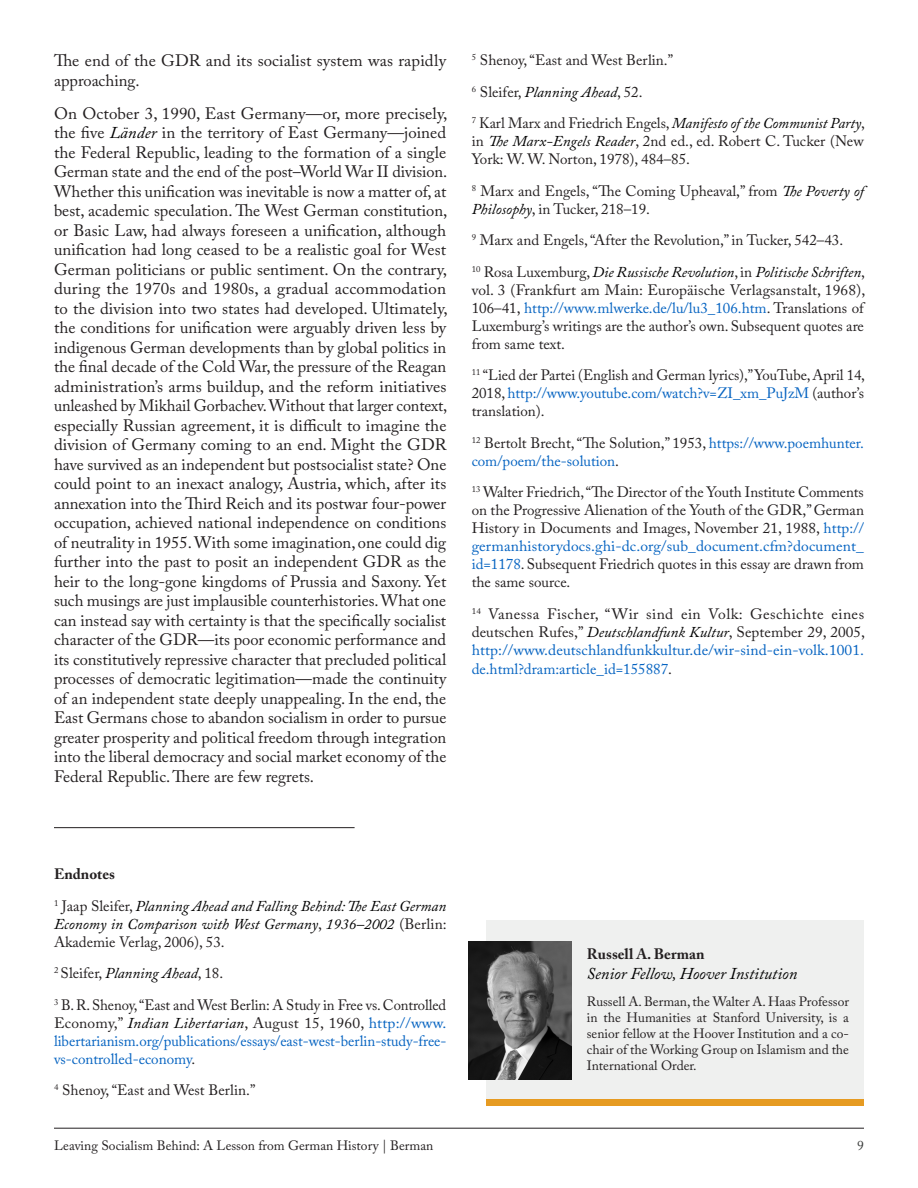
<style>
.page{position:relative;width:918px;height:1188px;background:#fff}
.page>*{position:absolute;margin:0;border:0;box-sizing:border-box;transform-origin:0 0}
.Paragraph_Style_Just{font:16.5px/19.5px "Adobe Caslon Pro";color:#231f20}
.t1{font:italic 16.5px "Adobe Caslon Pro";color:#000}
.Paragraph_Style_Just-2{font:15px/18px "Adobe Caslon Pro";color:#231f20;text-align:justify}
.Paragraph_Style_Just-3{font:15px/18px "Adobe Caslon Pro";color:#0563c1;text-align:justify}
.Paragraph_Style_Just-4{font:italic 15px/18px "Adobe Caslon Pro";letter-spacing:.005em;color:#000;text-align:justify}
.Paragraph_Style_Just-5{font:700 15px "Adobe Caslon Pro";color:#231f20}
.t2{font:13.5px/16.2px "Adobe Caslon Pro";color:#231f20;text-align:justify}
.t3{font:13.5px "Adobe Caslon Pro";color:#383a39}
.s1{font-style:italic;color:#000}
.s2{font-style:normal;color:#231f20}
.s3{color:#0563c1}
.s4{color:#231f20}
</style>
<div class="page">
<hr style="left:54px;top:1128px;width:810px;height:1px;background:#231f20">
<div style="left:487px;top:921px;width:377px;height:184px;background:#eff0ef"></div>
<img style="left:468px;top:942px;width:104px;height:138px">
<div style="left:487px;top:1099px;width:377px;height:6px;background:#e69b22"></div>
<hr style="left:54px;top:827px;width:301px;height:1px;background:#231f20">
<p class="Paragraph_Style_Just" style="left:54px;top:51px;width:394px">The end of the GDR and its socialist system was rapidly approaching.</p>
<p class="Paragraph_Style_Just" style="left:54px;top:103px;width:395px;text-align:justify">On October 3, 1990, East Germany—or, more precisely, the five <span class="s1">Länder</span> in the territory of East Germany—joined the Federal Republic, leading to the formation of a single German state and the end of the post–World War II division.<br>Whether this unification was inevitable is now a matter of, at best, academic speculation. The West German constitution, or Basic Law, had always foreseen a unification, although unification had long ceased to be a realistic goal for West German politicians or public sentiment. On the contrary, during the 1970s and 1980s, a gradual accommodation to the division into two states had developed. Ultimately, the conditions for unification were arguably driven less by indigenous German developments than by global politics in the final decade of the Cold War, the pressure of the Reagan administration’s arms buildup, and the reform initiatives unleashed by Mikhail Gorbachev. Without that larger context, especially Russian agreement, it is difficult to imagine the division of Germany coming to an end. Might the GDR have survived as an independent but postsocialist state? One could point to an inexact analogy, Austria, which, after its annexation into the Third Reich and its postwar four-power occupation, achieved national independence on conditions of neutrality in 1955. With some imagination, one could dig further into the past to posit an independent GDR as the heir to the long-gone kingdoms of Prussia and Saxony. Yet such musings are just implausible counterhistories. What one can instead say with certainty is that the specifically socialist character of the GDR—its poor economic performance and its constitutively repressive character that precluded political processes of democratic legitimation—made the continuity of an independent state deeply unappealing. In the end, the East Germans chose to abandon socialism in order to pursue greater prosperity and political freedom through integration into the liberal democracy and social market economy of the Federal Republic. There are few regrets.</p>
<p class="Paragraph_Style_Just-2" style="left:472px;top:51px;width:203px"><sup>5</sup> Shenoy, “East and West Berlin.”</p>
<p class="Paragraph_Style_Just-4" style="left:472px;top:82px;width:172px"><sup>6</sup> <span class="s2">Sleifer,</span> Planning Ahead<span class="s2">, 52.</span></p>
<p class="Paragraph_Style_Just-2" style="left:472px;top:114px;width:395px"><sup>7</sup> Karl Marx and Friedrich Engels, <span class="s1">Manifesto of the Communist Party</span>, in <span class="s1">The Marx-Engels Reader</span>, 2nd ed., ed. Robert C. Tucker (New York: W. W. Norton, 1978), 484–85.</p>
<p class="Paragraph_Style_Just-2" style="left:472px;top:181px;width:394px"><sup>8</sup> Marx and Engels, “The Coming Upheaval,” from <span class="s1">The Poverty of<br>Philosophy</span>, in Tucker, 218–19.</p>
<p class="Paragraph_Style_Just-2" style="left:472px;top:231px;width:373px"><sup>9</sup> Marx and Engels, “After the Revolution,” in Tucker, 542–43.</p>
<p class="Paragraph_Style_Just-2" style="left:472px;top:262px;width:395px"><sup>10</sup> Rosa Luxemburg, <span class="s1">Die Russische Revolution</span>, in <span class="s1">Politische Schriften</span>, vol. 3 (Frankfurt am Main: Europäische Verlagsanstalt, 1968), 106–41, <span class="s3">http://www.mlwerke.de/lu/lu3_106.htm</span>. Translations of Luxemburg’s writings are the author’s own. Subsequent quotes are from same text.</p>
<p class="Paragraph_Style_Just-2" style="left:472px;top:366px;width:395px"><sup>11</sup> “Lied der Partei (English and German lyrics),” YouTube, April 14, 2018, <span class="s3">http://www.youtube.com/watch?v=ZI_xm_PuJzM</span> (author’s translation).</p>
<p class="Paragraph_Style_Just-3" style="left:472px;top:433px;width:394px"><sup>12</sup> <span class="s4">Bertolt Brecht, “The Solution,” 1953,</span> https://www.poemhunter. com/poem/the-solution<span class="s4">.</span></p>
<p class="Paragraph_Style_Just-2" style="left:472px;top:483px;width:394px"><sup>13</sup> Walter Friedrich, “The Director of the Youth Institute Comments on the Progressive Alienation of the Youth of the GDR,” German History in Documents and Images, November 21, 1988, <span class="s3">http:// germanhistorydocs.ghi-dc.org/sub_document.cfm?document_ id=1178</span>. Subsequent Friedrich quotes in this essay are drawn from the same source.</p>
<p class="Paragraph_Style_Just-2" style="left:472px;top:604px;width:395px"><sup>14</sup> Vanessa Fischer, “Wir sind ein Volk: Geschichte eines deutschen Rufes,” <span class="s1">Deutschlandfunk Kultur</span>, September 29, 2005, <span class="s3">http://www.deutschlandfunkkultur.de/wir-sind-ein-volk.1001.</span></p>
<p class="Paragraph_Style_Just-3" style="left:472px;top:660px;width:202px">de.html?dram:article_id=155887<span class="s4">.</span></p>
<p class="Paragraph_Style_Just-5" style="left:54px;top:865px;width:63px">Endnotes</p>
<p class="Paragraph_Style_Just-4" style="left:54px;top:896px;width:394px"><sup>1</sup> <span class="s2">Jaap Sleifer,</span> Planning Ahead and Falling Behind: The East German Economy in Comparison with West Germany<span class="s2">,</span> 1936–2002 <span class="s2">(Berlin:<br>Akademie Verlag, 2006), 53.</span></p>
<p class="Paragraph_Style_Just-4" style="left:54px;top:964px;width:171px"><sup>2</sup> <span class="s2">Sleifer,</span> Planning Ahead<span class="s2">, 18.</span></p>
<p class="Paragraph_Style_Just-3" style="left:54px;top:995px;width:394px"><sup>3</sup> <span class="s4">B. R. Shenoy, “East and West Berlin: A Study in Free vs. Controlled Economy,”</span> <span class="s1">Indian Libertarian</span><span class="s4">, August 15, 1960,</span> http://www. libertarianism.org/publications/essays/east-west-berlin-study-free&shy;vs-controlled-economy<span class="s4">.</span></p>
<p class="Paragraph_Style_Just-2" style="left:54px;top:1081px;width:203px"><sup>4</sup> Shenoy, “East and West Berlin.”</p>
<p class="Paragraph_Style_Just-5" style="left:587px;top:945px;width:119px">Russell A. Berman</p>
<p class="t1" style="left:587px;top:964px;width:212px">Senior Fellow, Hoover Institution</p>
<p class="t2" style="left:587px;top:993px;width:264px">Russell A. Berman, the Walter A. Haas Professor in the Humanities at Stanford University, is a senior fellow at the Hoover Institution and a co&shy;chair of the Working Group on Islamism and the International Order.</p>
<p class="t2" style="left:54px;top:1138px;width:381px">Leaving Socialism Behind: A Lesson from German History | Berman</p>
<p class="t3" style="left:857px;top:1138px;width:8px">9</p>
</div>
